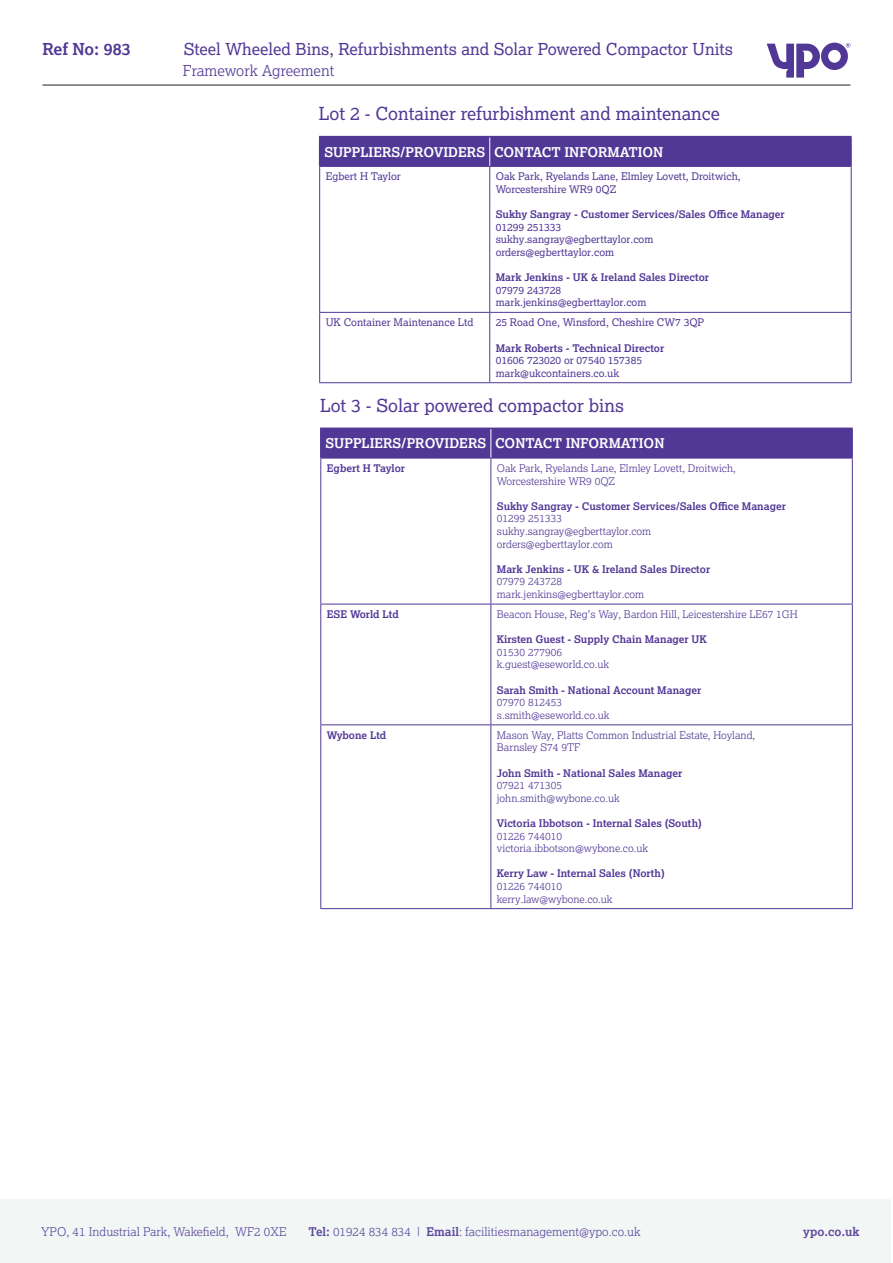
<style>
.page{position:relative;width:893px;height:1263px;background:#fff}
.page>*{position:absolute;margin:0;border:0;box-sizing:border-box;transform-origin:0 0}
.t1{font:18px "Lexia";color:#513896}
.t2{font:16.5px "Lexia";color:#513896}
.t3{font:700 16.5px "Lexia";color:#513896}
.t4{font:300 15px "Lexia";color:#513896}
.Main_copy{font:700 13.5px "Lexia";color:#fff}
.t5{font:300 12px "Lexia";color:#60489d}
.t6{font:700 12px "Lexia";color:#60489d}
.t7{font:300 10.5px "Lexia";color:#513896}
.t8{font:700 10.5px "Lexia";color:#513896}
.t9{font:10.5px "Lexia";color:#513896}
.s1{font-weight:700}
</style>
<div class="page">
<hr style="left:43px;top:85px;width:807px;height:1px;background:#231f20">
<svg style="left:767px;top:43px;width:83px;height:35px"></svg>
<div style="left:0;top:1199px;width:891px;height:64px;background:#f2f7f6"></div>
<hr style="left:319px;top:167px;width:1px;height:145px;background:#513896">
<hr style="left:489px;top:167px;width:1px;height:145px;background:#513896">
<hr style="left:851px;top:167px;width:1px;height:145px;background:#513896">
<hr style="left:319px;top:312px;width:171px;height:1px;background:#513896">
<hr style="left:319px;top:313px;width:1px;height:69px;background:#513896">
<hr style="left:490px;top:312px;width:362px;height:1px;background:#513896">
<hr style="left:489px;top:313px;width:1px;height:69px;background:#513896">
<hr style="left:851px;top:313px;width:1px;height:69px;background:#513896">
<hr style="left:319px;top:382px;width:171px;height:1px;background:#513896">
<hr style="left:490px;top:382px;width:362px;height:1px;background:#513896">
<hr style="left:319px;top:136px;width:171px;height:1px;background:#513896">
<hr style="left:490px;top:136px;width:362px;height:1px;background:#513896">
<div style="left:319px;top:137px;width:533px;height:29px;background:#513896"></div>
<hr style="left:319px;top:166px;width:171px;height:1px;background:#513896">
<hr style="left:490px;top:166px;width:362px;height:1px;background:#513896">
<hr style="left:320px;top:458px;width:1px;height:146px;background:#513896">
<hr style="left:490px;top:458px;width:1px;height:146px;background:#513896">
<hr style="left:852px;top:458px;width:1px;height:146px;background:#513896">
<hr style="left:320px;top:604px;width:171px;height:1px;background:#513896">
<hr style="left:320px;top:604px;width:1px;height:120px;background:#513896">
<hr style="left:491px;top:604px;width:362px;height:1px;background:#513896">
<hr style="left:490px;top:604px;width:1px;height:120px;background:#513896">
<hr style="left:852px;top:604px;width:1px;height:120px;background:#513896">
<hr style="left:320px;top:724px;width:171px;height:1px;background:#513896">
<hr style="left:320px;top:725px;width:1px;height:183px;background:#513896">
<hr style="left:491px;top:724px;width:362px;height:1px;background:#513896">
<hr style="left:490px;top:725px;width:1px;height:183px;background:#513896">
<hr style="left:852px;top:725px;width:1px;height:183px;background:#513896">
<hr style="left:320px;top:908px;width:171px;height:1px;background:#513896">
<hr style="left:491px;top:908px;width:362px;height:1px;background:#513896">
<hr style="left:320px;top:428px;width:171px;height:1px;background:#513896">
<hr style="left:320px;top:429px;width:2px;height:29px;background:#513896">
<div style="left:322px;top:428px;width:531px;height:30px;background:#513896"></div>
<hr style="left:320px;top:458px;width:171px;height:1px;background:#513896">
<hr style="left:491px;top:458px;width:362px;height:1px;background:#513896">
<h2 class="t3" style="left:43px;top:39px;width:90px">Ref No: 983</h2>
<h2 class="t2" style="left:184px;top:39px;width:551px">Steel Wheeled Bins, Refurbishments and Solar Powered Compactor Units</h2>
<h3 class="t4" style="left:183px;top:61px;width:153px">Framework Agreement</h3>
<p class="t1" style="left:319px;top:103px;width:403px">Lot 2 - Container refurbishment and maintenance</p>
<p class="Main_copy" style="left:324px;top:143px;width:162px">SUPPLIERS/PROVIDERS</p>
<p class="Main_copy" style="left:494px;top:143px;width:171px">CONTACT INFORMATION</p>
<p class="t9" style="left:326px;top:170px;width:77px">Egbert H Taylor</p>
<p class="t9" style="left:496px;top:170px;width:246px">Oak Park, Ryelands Lane, Elmley Lovett, Droitwich,</p>
<p class="t9" style="left:496px;top:182px;width:122px">Worcestershire WR9 0QZ</p>
<p class="t8" style="left:496px;top:208px;width:291px">Sukhy Sangray - Customer Services/Sales Office Manager</p>
<p class="t9" style="left:496px;top:220px;width:67px">01299 251333</p>
<p class="t9" style="left:496px;top:233px;width:159px">sukhy.sangray@egberttaylor.com</p>
<p class="t9" style="left:496px;top:245px;width:120px">orders@egberttaylor.com</p>
<p class="t8" style="left:496px;top:271px;width:215px">Mark Jenkins - UK &amp; Ireland Sales Director</p>
<p class="t9" style="left:496px;top:283px;width:67px">07979 243728</p>
<p class="t9" style="left:496px;top:296px;width:152px">mark.jenkins@egberttaylor.com</p>
<p class="t9" style="left:326px;top:316px;width:149px">UK Container Maintenance Ltd</p>
<p class="t9" style="left:496px;top:316px;width:210px">25 Road One, Winsford, Cheshire CW7 3QP</p>
<p class="t8" style="left:496px;top:341px;width:170px">Mark Roberts - Technical Director</p>
<p class="t9" style="left:496px;top:354px;width:148px">01606 723020 or 07540 157385</p>
<p class="t9" style="left:496px;top:366px;width:125px">mark@ukcontainers.co.uk</p>
<p class="t1" style="left:320px;top:394px;width:306px">Lot 3 - Solar powered compactor bins</p>
<p class="Main_copy" style="left:325px;top:435px;width:162px">SUPPLIERS/PROVIDERS</p>
<p class="Main_copy" style="left:495px;top:435px;width:171px">CONTACT INFORMATION</p>
<p class="t8" style="left:327px;top:462px;width:80px">Egbert H Taylor</p>
<p class="t7" style="left:497px;top:462px;width:240px">Oak Park, Ryelands Lane, Elmley Lovett, Droitwich,</p>
<p class="t7" style="left:497px;top:474px;width:120px">Worcestershire WR9 0QZ</p>
<p class="t8" style="left:497px;top:499px;width:291px">Sukhy Sangray - Customer Services/Sales Office Manager</p>
<p class="t7" style="left:497px;top:512px;width:67px">01299 251333</p>
<p class="t7" style="left:497px;top:525px;width:156px">sukhy.sangray@egberttaylor.com</p>
<p class="t7" style="left:497px;top:537px;width:117px">orders@egberttaylor.com</p>
<p class="t8" style="left:497px;top:562px;width:215px">Mark Jenkins - UK &amp; Ireland Sales Director</p>
<p class="t7" style="left:497px;top:575px;width:67px">07979 243728</p>
<p class="t7" style="left:497px;top:588px;width:149px">mark.jenkins@egberttaylor.com</p>
<p class="t8" style="left:327px;top:608px;width:73px">ESE World Ltd</p>
<p class="t7" style="left:497px;top:608px;width:302px">Beacon House, Reg’s Way, Bardon Hill, Leicestershire LE67 1GH</p>
<p class="t8" style="left:497px;top:633px;width:211px">Kirsten Guest - Supply Chain Manager UK</p>
<p class="t7" style="left:497px;top:645px;width:67px">01530 277906</p>
<p class="t7" style="left:497px;top:658px;width:114px">k.guest@eseworld.co.uk</p>
<p class="t8" style="left:497px;top:683px;width:206px">Sarah Smith - National Account Manager</p>
<p class="t7" style="left:497px;top:696px;width:67px">07970 812453</p>
<p class="t7" style="left:497px;top:708px;width:114px">s.smith@eseworld.co.uk</p>
<p class="t8" style="left:327px;top:728px;width:61px">Wybone Ltd</p>
<p class="t7" style="left:497px;top:728px;width:260px">Mason Way, Platts Common Industrial Estate, Hoyland,</p>
<p class="t7" style="left:497px;top:741px;width:85px">Barnsley S74 9TF</p>
<p class="t8" style="left:497px;top:766px;width:187px">John Smith - National Sales Manager</p>
<p class="t7" style="left:497px;top:779px;width:67px">07921 471305</p>
<p class="t7" style="left:497px;top:791px;width:124px">john.smith@wybone.co.uk</p>
<p class="t8" style="left:497px;top:816px;width:206px">Victoria Ibbotson - Internal Sales (South)</p>
<p class="t7" style="left:497px;top:829px;width:67px">01226 744010</p>
<p class="t7" style="left:497px;top:842px;width:153px">victoria.ibbotson@wybone.co.uk</p>
<p class="t8" style="left:497px;top:867px;width:169px">Kerry Law - Internal Sales (North)</p>
<p class="t7" style="left:497px;top:879px;width:67px">01226 744010</p>
<p class="t7" style="left:497px;top:892px;width:117px">kerry.law@wybone.co.uk</p>
<p class="t5" style="left:41px;top:1224px;width:247px">YPO, 41 Industrial Park, Wakefield, WF2 0XE</p>
<p class="t5" style="left:309px;top:1224px;width:334px"><span class="s1">Tel:</span> 01924 834 834 | <span class="s1">Email</span>: facilitiesmanagement@ypo.co.uk</p>
<p class="t6" style="left:803px;top:1224px;width:58px">ypo.co.uk</p>
</div>
